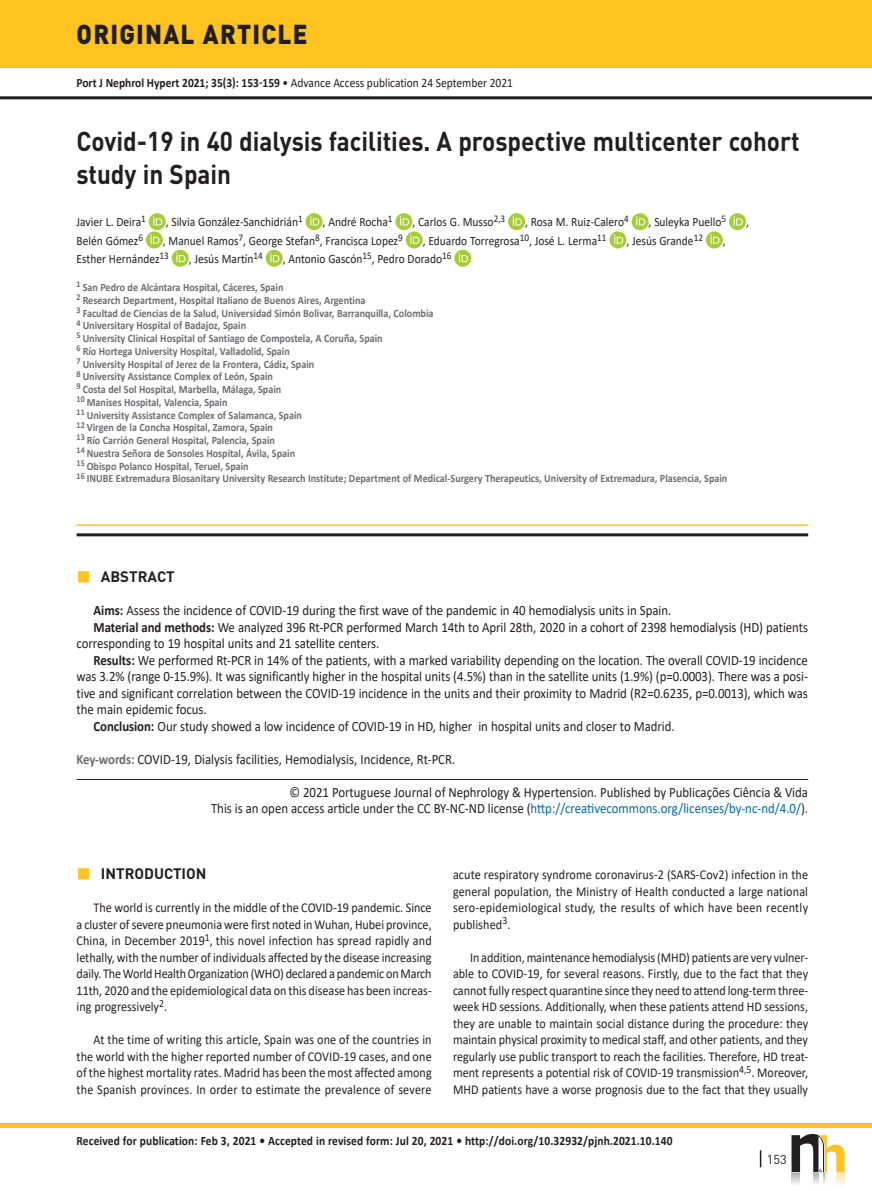
<style>
.page{position:relative;width:872px;height:1191px;background:#fff}
.page>*{position:absolute;margin:0;border:0;box-sizing:border-box;transform-origin:0 0}
.t1{font:700 27px/33px "DIN";color:#231f20;scale:.9 1}
.t2{font:900 27px "DIN";letter-spacing:.05em;color:#231f20;scale:.9 1}
.t3{font:700 15px "DIN";color:#231f20}
.t4{font:14.25px/16.5px "Calibri";letter-spacing:-.005em;color:#231f20;text-align:right;scale:.9 1}
.t5{font:13.5px/16.5px "Calibri";color:#231f20;text-align:justify;scale:.9 1}
.t6{font:12.75px "Calibri";color:#231f20;scale:.9 1}
.t7{font:700 12.75px "Calibri";letter-spacing:.01em;color:#231f20;scale:.9 1}
.t8{font:12.75px "DIN";color:#231f20}
.t9{font:700 11.25px/12.8px "Calibri";color:#6c6d70;scale:.9 1}
.s1{font-weight:700}
.s2{font-weight:700;color:#6c6d70}
.s3{color:#0166b3}
</style>
<div class="page">
<hr style="left:0;top:96px;width:872px;height:3px;background:#231f20">
<hr style="left:0;top:1123px;width:872px;height:4px;background:#fec221">
<div style="left:0;top:0;width:872px;height:68px;background:#fec221"></div>
<svg style="left:791px;top:1134px;width:53px;height:51px"></svg>
<svg style="left:760px;top:1150px;width:1px;height:17px"></svg>
<svg style="left:149px;top:213px;width:17px;height:17px"></svg>
<svg style="left:153px;top:216px;width:9px;height:9px"></svg>
<svg style="left:305px;top:213px;width:18px;height:17px"></svg>
<svg style="left:310px;top:216px;width:9px;height:9px"></svg>
<svg style="left:395px;top:213px;width:17px;height:17px"></svg>
<svg style="left:400px;top:216px;width:9px;height:9px"></svg>
<div style="left:508px;top:213px;width:17px;height:17px;background:#a6cc38;border-radius:50%"></div>
<svg style="left:512px;top:216px;width:10px;height:9px"></svg>
<svg style="left:631px;top:213px;width:17px;height:17px"></svg>
<svg style="left:636px;top:216px;width:9px;height:9px"></svg>
<div style="left:729px;top:213px;width:17px;height:17px;background:#a6cc38;border-radius:50%"></div>
<svg style="left:733px;top:216px;width:10px;height:9px"></svg>
<div style="left:146px;top:231px;width:17px;height:17px;background:#a6cc38;border-radius:50%"></div>
<svg style="left:150px;top:234px;width:10px;height:10px"></svg>
<div style="left:406px;top:231px;width:17px;height:17px;background:#a6cc38;border-radius:50%"></div>
<svg style="left:410px;top:234px;width:9px;height:10px"></svg>
<div style="left:609px;top:231px;width:17px;height:17px;background:#a6cc38;border-radius:50%"></div>
<svg style="left:614px;top:234px;width:9px;height:10px"></svg>
<svg style="left:706px;top:231px;width:17px;height:17px"></svg>
<svg style="left:710px;top:234px;width:9px;height:10px"></svg>
<svg style="left:172px;top:250px;width:17px;height:17px"></svg>
<svg style="left:176px;top:253px;width:9px;height:9px"></svg>
<svg style="left:266px;top:250px;width:17px;height:17px"></svg>
<svg style="left:270px;top:253px;width:9px;height:9px"></svg>
<div style="left:454px;top:250px;width:17px;height:17px;background:#a6cc38;border-radius:50%"></div>
<svg style="left:459px;top:253px;width:9px;height:9px"></svg>
<hr style="left:77px;top:524px;width:731px;height:2px;background:#fec221">
<hr style="left:77px;top:533px;width:731px;height:3px;background:#231f20">
<hr style="left:77px;top:779px;width:731px;height:1px;background:#231f20">
<h1 class="t2" style="left:77px;top:16px;width:258px">ORIGINAL ARTICLE</h1>
<p class="t6" style="left:77px;top:74px;width:486px"><span class="s1">Port J Nephrol Hypert 2021; 35(3): 153-159</span> • Advance Access publication 24 September 2021</p>
<h1 class="t1" style="left:77px;top:124px;width:805px">Covid-19 in 40 dialysis facilities. A prospective multicenter cohort study in Spain</h1>
<p class="t6" style="left:77px;top:213px;width:78px">Javier L. Deira<sup>1</sup></p>
<p class="t6" style="left:166px;top:213px;width:154px">, Silvia González-Sanchidrián<sup>1</sup></p>
<p class="t6" style="left:323px;top:213px;width:79px">, André Rocha<sup>1</sup></p>
<p class="t6" style="left:412px;top:213px;width:105px">, Carlos G. Musso<sup>2,3</sup></p>
<p class="t6" style="left:525px;top:213px;width:117px">, Rosa M. Ruiz-Calero<sup>4</sup></p>
<p class="t6" style="left:648px;top:213px;width:88px">, Suleyka Puello<sup>5</sup></p>
<p class="t6" style="left:746px;top:213px;width:5px">,</p>
<p class="t6" style="left:77px;top:232px;width:75px">Belén Gómez<sup>6</sup></p>
<p class="t6" style="left:163px;top:232px;width:268px">, Manuel Ramos<sup>7</sup>, George Stefan<sup>8</sup>, Francisca Lopez<sup>9</sup></p>
<p class="t6" style="left:423px;top:232px;width:206px">, Eduardo Torregrosa<sup>10</sup>, José L. Lerma<sup>11</sup></p>
<p class="t6" style="left:626px;top:232px;width:87px">, Jesús Grande<sup>12</sup></p>
<p class="t6" style="left:723px;top:232px;width:5px">,</p>
<p class="t6" style="left:77px;top:250px;width:104px">Esther Hernández<sup>13</sup></p>
<p class="t6" style="left:189px;top:250px;width:84px">, Jesús Martín<sup>14</sup></p>
<p class="t6" style="left:283px;top:250px;width:189px">, Antonio Gascón<sup>15</sup>, Pedro Dorado<sup>16</sup></p>
<p class="t9" style="left:77px;top:281px;width:724px"><sup>1</sup> San Pedro de Alcántara Hospital, Cáceres, Spain<br><sup>2</sup> Research Department, Hospital Italiano de Buenos Aires, Argentina<br><sup>3</sup> Facultad de Ciencias de la Salud, Universidad Simón Bolivar, Barranquilla, Colombia<br><sup>4</sup> Universitary Hospital of Badajoz, Spain<br><sup>5</sup> University Clinical Hospital of Santiago de Compostela, A Coruña, Spain<br><sup>6</sup> Río Hortega University Hospital, Valladolid, Spain<br><sup>7</sup> University Hospital of Jerez de la Frontera, Cádiz, Spain<br><sup>8</sup> University Assistance Complex of León, Spain<br><sup>9</sup> Costa del Sol Hospital, Marbella, Málaga, Spain<br><sup>10</sup> Manises Hospital, Valencia, Spain<br><sup>11</sup> University Assistance Complex of Salamanca, Spain<br><sup>12</sup> Virgen de la Concha Hospital, Zamora, Spain<br><sup>13</sup> Río Carrión General Hospital, Palencia, Spain<br><sup>14</sup> Nuestra Señora de Sonsoles Hospital, Ávila, Spain<br><sup>15</sup> Obispo Polanco Hospital, Teruel, Spain<br><sup>16</sup> INUBE Extremadura Biosanitary University Research Institute; Department of Medical-Surgery Therapeutics, University of Extremadura, Plasencia, Spain</p>
<p class="t3" style="left:101px;top:567px;width:75px">ABSTRACT</p>
<p class="t4" style="left:94px;top:602px;width:643px"><span class="s1">Aims:</span> Assess the incidence of COVID-19 during the first wave of the pandemic in 40 hemodialysis units in Spain.</p>
<p class="t4" style="left:94px;top:618px;width:795px"><span class="s1">Material and methods:</span> We analyzed 396 Rt-PCR performed March 14th to April 28th, 2020 in a cohort of 2398 hemodialysis (HD) patients</p>
<p class="t4" style="left:77px;top:635px;width:338px">corresponding to 19 hospital units and 21 satellite centers.</p>
<p class="t4" style="left:94px;top:651px;width:795px"><span class="s1">Results:</span> We performed Rt-PCR in 14% of the patients, with a marked variability depending on the location. The overall COVID-19 incidence</p>
<p class="t4" style="left:77px;top:668px;width:814px">was 3.2% (range 0-15.9%). It was significantly higher in the hospital units (4.5%) than in the satellite units (1.9%) (p=0.0003). There was a posi-</p>
<p class="t4" style="left:77px;top:684px;width:814px">tive and significant correlation between the COVID-19 incidence in the units and their proximity to Madrid (R2=0.6235, p=0.0013), which was</p>
<p class="t4" style="left:77px;top:701px;width:146px">the main epidemic focus.</p>
<p class="t4" style="left:94px;top:717px;width:647px"><span class="s1">Conclusion:</span> Our study showed a low incidence of COVID-19 in HD, higher in hospital units and closer to Madrid.</p>
<p class="t4" style="left:77px;top:750px;width:422px"><span class="s2">Key‑words:</span> COVID-19, Dialysis facilities, Hemodialysis, Incidence, Rt-PCR.</p>
<p class="t4" style="left:211px;top:783px;width:665px">© 2021 Portuguese Journal of Nephrology &amp; Hypertension. Published by Publicações Ciência &amp; Vida<br>This is an open access article under the CC BY‑NC‑ND license (<span class="s3">http://creativecommons.org/licenses/by‑nc‑nd/4.0/</span>).</p>
<p class="t3" style="left:101px;top:864px;width:107px">INTRODUCTION</p>
<p class="t5" style="left:77px;top:899px;width:396px;text-indent:17px">The world is currently in the middle of the COVID-19 pandemic. Since a cluster of severe pneumonia were first noted in Wuhan, Hubei province, China, in December 2019<sup>1</sup>, this novel infection has spread rapidly and lethally, with the number of individuals affected by the disease increasing daily. The World Health Organization (WHO) declared a pandemic on March 11th, 2020 and the epidemiological data on this disease has been increas&shy;ing progressively<sup>2</sup>.</p>
<p class="t5" style="left:77px;top:1031px;width:396px;text-indent:17px">At the time of writing this article, Spain was one of the countries in the world with the higher reported number of COVID-19 cases, and one of the highest mortality rates. Madrid has been the most affected among the Spanish provinces. In order to estimate the prevalence of severe</p>
<p class="t5" style="left:453px;top:866px;width:396px">acute respiratory syndrome coronavirus-2 (SARS-Cov2) infection in the general population, the Ministry of Health conducted a large national sero-epidemiological study, the results of which have been recently published<sup>3</sup>.</p>
<p class="t5" style="left:453px;top:948px;width:396px;text-indent:17px">In addition, maintenance hemodialysis (MHD) patients are very vulner&shy;able to COVID-19, for several reasons. Firstly, due to the fact that they cannot fully respect quarantine since they need to attend long-term three&shy;week HD sessions. Additionally, when these patients attend HD sessions, they are unable to maintain social distance during the procedure: they maintain physical proximity to medical staff, and other patients, and they regularly use public transport to reach the facilities. Therefore, HD treat&shy;ment represents a potential risk of COVID-19 transmission<sup>4,5</sup>. Moreover, MHD patients have a worse prognosis due to the fact that they usually</p>
<p class="t7" style="left:77px;top:1132px;width:663px">Received for publication: Feb 3, 2021 • Accepted in revised form: Jul 20, 2021 • http://doi.org/10.32932/pjnh.2021.10.140</p>
<p class="t8" style="left:767px;top:1151px;width:21px">153</p>
</div>
